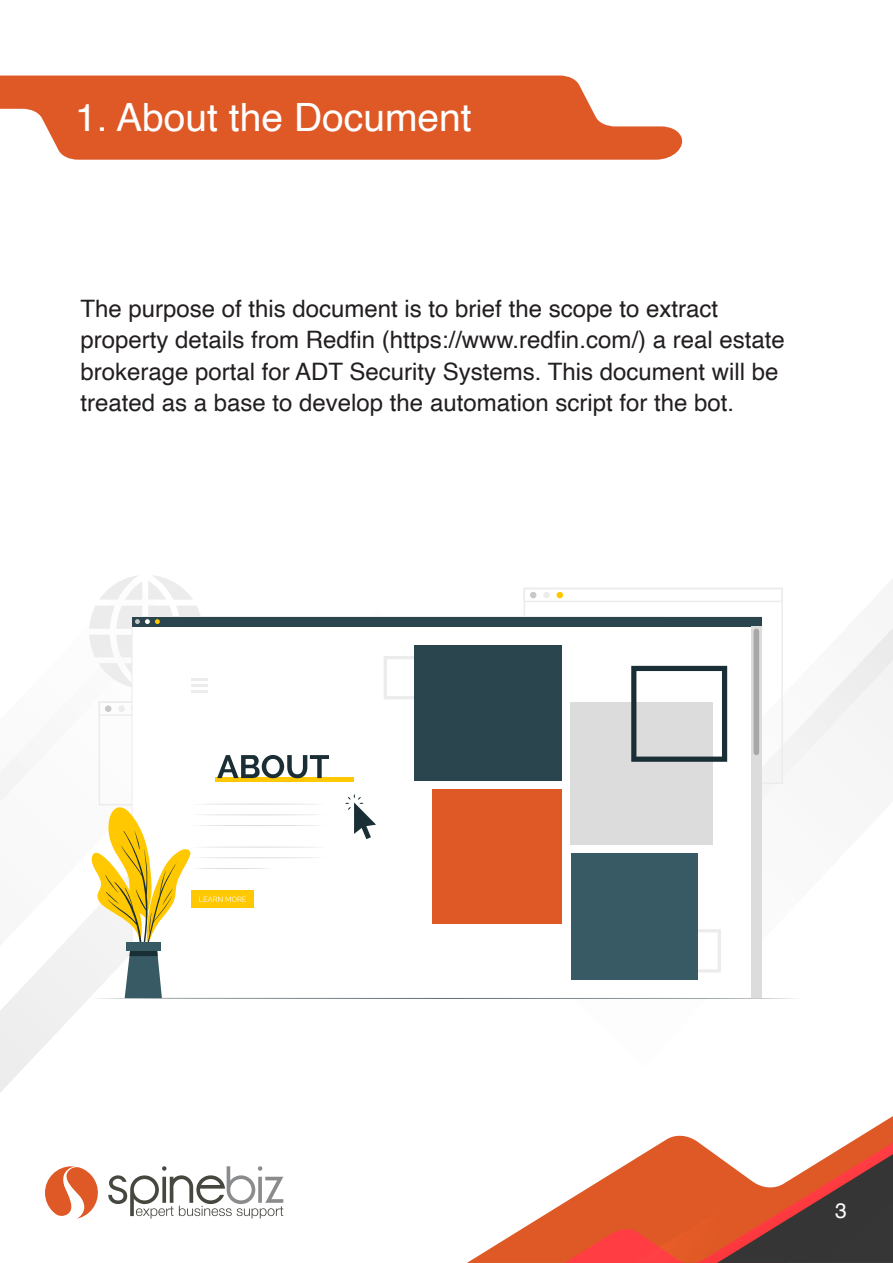
<style>
.page{position:relative;width:893px;height:1263px;background:#fff}
.page>*{position:absolute;margin:0;border:0;box-sizing:border-box;transform-origin:0 0}
.t1{font:39px "Helvetica";color:#fff}
.t2{font:24px/31.2px "Helvetica";color:#231f20}
.t3{font:21px "Helvetica";color:#fff}
</style>
<div class="page">
<svg style="left:467px;top:1116px;width:426px;height:147px"></svg>
<svg style="left:504px;top:1142px;width:389px;height:121px"></svg>
<svg style="left:0;top:76px;width:683px;height:84px;background:#e26f43"></svg>
<svg style="left:762px;top:628px;width:131px;height:157px"></svg>
<svg style="left:0;top:702px;width:112px;height:383px"></svg>
<svg style="left:108px;top:1166px;width:175px;height:52px"></svg>
<svg style="left:45px;top:1166px;width:53px;height:52px"></svg>
<svg style="left:89px;top:635px;width:42px;height:22px"></svg>
<svg style="left:99px;top:663px;width:32px;height:24px"></svg>
<div style="left:524px;top:588px;width:259px;height:14px;border:2px solid #ececec"></div>
<svg style="left:530px;top:592px;width:6px;height:6px"></svg>
<div style="left:543px;top:592px;width:7px;height:6px;background:#ececec;border-radius:50%"></div>
<svg style="left:557px;top:592px;width:6px;height:6px"></svg>
<div style="left:99px;top:701px;width:143px;height:15px;border:2px solid #ececec"></div>
<div style="left:105px;top:705px;width:6px;height:7px;background:#c8c8c8;border-radius:50%"></div>
<div style="left:118px;top:705px;width:7px;height:7px;background:#ececec;border-radius:50%"></div>
<svg style="left:131px;top:616px;width:631px;height:178px"></svg>
<hr style="left:191px;top:678px;width:17px;height:3px;background:#ececec">
<hr style="left:191px;top:690px;width:17px;height:3px;background:#ececec">
<hr style="left:191px;top:684px;width:17px;height:3px;background:#ececec">
<hr style="left:216px;top:777px;width:138px;height:4px;background:#ffc800">
<svg style="left:217px;top:755px;width:112px;height:23px"></svg>
<div style="left:132px;top:617px;width:630px;height:9px;background:#2b454e"></div>
<svg style="left:89px;top:575px;width:114px;height:54px"></svg>
<div style="left:751px;top:626px;width:11px;height:371px;background:#dcdcdc"></div>
<div style="left:753px;top:629px;width:6px;height:126px;background:#a8a8a8;border-radius:3px"></div>
<div style="left:432px;top:790px;width:130px;height:134px;background:#de5926"></div>
<div style="left:570px;top:702px;width:143px;height:142px;background:#dcdcdc"></div>
<svg style="left:631px;top:666px;width:96px;height:96px"></svg>
<svg style="left:384px;top:656px;width:31px;height:43px"></svg>
<div style="left:415px;top:645px;width:147px;height:135px;background:#2b454e"></div>
<svg style="left:90px;top:794px;width:706px;height:205px"></svg>
<div style="left:126px;top:942px;width:35px;height:8px;background:#375a64"></div>
<h1 class="t1" style="left:75px;top:88px;width:398px">1. About the Document</h1>
<p class="t2" style="left:80px;top:294px;width:706px">The purpose of this document is to brief the scope to extract property details from Redfin (https://www.redfin.com/) a real estate brokerage portal for ADT Security Systems. This document will be treated as a base to develop the automation script for the bot.</p>
<p class="t3" style="left:835px;top:1194px;width:13px">3</p>
</div>
